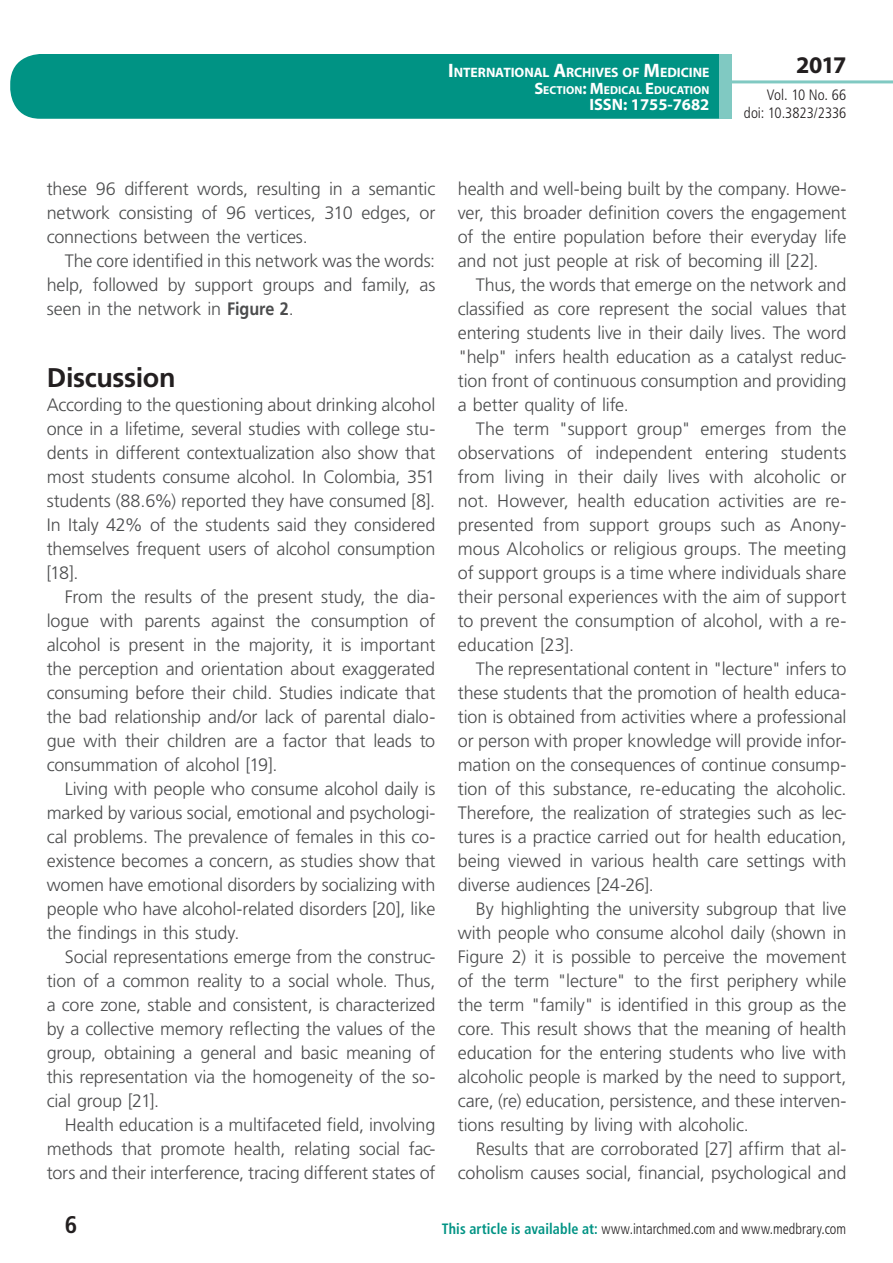
<style>
.page{position:relative;width:893px;height:1263px;background:#fff}
.page>*{position:absolute;margin:0;border:0;box-sizing:border-box;transform-origin:0 0}
.t1{font:700 27px "Frutiger LT Std";letter-spacing:-.015em;color:#231f20}
.t2{font:700 24px "Myriad Pro";color:#231f20}
.t3{font:700 condensed 24px "Frutiger LT Std";color:#231f20}
.t4{font:300 18px/24px "Frutiger LT Std";letter-spacing:-.01em;color:#4b4c4d;text-align:justify}
.t5{font:700 16.5px "Myriad Pro";color:#fff}
.t6{font:300 condensed 15px "Frutiger LT Std";letter-spacing:.005em;color:#231f20;scale:.94 1}
.t7{font:300 condensed 15px/18px "Frutiger LT Std";letter-spacing:.005em;color:#231f20;text-align:right}
.t8{font:700 13.65px "Myriad Pro";letter-spacing:-.005em;color:#fff}
.t9{font:700 11.55px "Myriad Pro";color:#fff}
.s1{font-size:19.5px}
.s2{font-size:16.5px}
.s3{font-weight:700}
.s4{font-weight:700;color:#009384}
</style>
<div class="page">
<div style="left:10px;top:54px;width:775px;height:65px;background:#009384;border-radius:30px"></div>
<div style="left:732px;top:0;width:161px;height:157px;background:#fff"></div>
<hr style="left:730px;top:80px;width:163px;height:3px;background:#80c9c2">
<div style="left:719px;top:54px;width:13px;height:65px;background:#80c9c2"></div>
<p class="t8" style="left:448px;top:64px;width:263px"><span class="s1">I</span>NTERNATIONAL <span class="s1">A</span>RCHIVES OF <span class="s1">M</span>EDICINE</p>
<p class="t9" style="left:534px;top:82px;width:177px"><span class="s2">S</span>ECTION<span class="s2">: M</span>EDICAL <span class="s2">E</span>DUCATION</p>
<p class="t5" style="left:589px;top:94px;width:122px">ISSN: 1755-7682</p>
<h2 class="t2" style="left:796px;top:49px;width:52px">2017</h2>
<p class="t7" style="left:744px;top:86px;width:104px">Vol. 10 No. 66 doi: 10.3823/2336</p>
<p class="t4" style="left:47px;top:177px;width:390px">these 96 different words, resulting in a semantic network consisting of 96 vertices, 310 edges, or connections between the vertices.</p>
<p class="t4" style="left:47px;top:249px;width:390px;text-indent:18px">The core identified in this network was the words: help, followed by support groups and family, as seen in the network in <span class="s3">Figure 2</span>.</p>
<h1 class="t1" style="left:47px;top:362px;width:130px">Discussion</h1>
<p class="t4" style="left:47px;top:393px;width:390px">According to the questioning about drinking alcohol once in a lifetime, several studies with college stu&shy;dents in different contextualization also show that most students consume alcohol. In Colombia, 351 students (88.6%) reported they have consumed [8].<br>In Italy 42% of the students said they considered themselves frequent users of alcohol consumption [18].</p>
<p class="t4" style="left:47px;top:585px;width:390px;text-indent:18px">From the results of the present study, the dia&shy;logue with parents against the consumption of alcohol is present in the majority, it is important the perception and orientation about exaggerated consuming before their child. Studies indicate that the bad relationship and/or lack of parental dialo&shy;gue with their children are a factor that leads to consummation of alcohol [19].</p>
<p class="t4" style="left:47px;top:777px;width:390px;text-indent:18px">Living with people who consume alcohol daily is marked by various social, emotional and psychologi&shy;cal problems. The prevalence of females in this co&shy;existence becomes a concern, as studies show that women have emotional disorders by socializing with people who have alcohol-related disorders [20], like the findings in this study.</p>
<p class="t4" style="left:47px;top:945px;width:390px;text-indent:18px">Social representations emerge from the construc&shy;tion of a common reality to a social whole. Thus, a core zone, stable and consistent, is characterized by a collective memory reflecting the values of the group, obtaining a general and basic meaning of this representation via the homogeneity of the so&shy;cial group [21].</p>
<p class="t4" style="left:47px;top:1113px;width:390px;text-indent:18px">Health education is a multifaceted field, involving methods that promote health, relating social fac&shy;tors and their interference, tracing different states of</p>
<p class="t4" style="left:458px;top:177px;width:390px">health and well-being built by the company. Howe&shy;ver, this broader definition covers the engagement of the entire population before their everyday life and not just people at risk of becoming ill [22].</p>
<p class="t4" style="left:458px;top:273px;width:390px;text-indent:18px">Thus, the words that emerge on the network and classified as core represent the social values that entering students live in their daily lives. The word "help" infers health education as a catalyst reduc&shy;tion front of continuous consumption and providing a better quality of life.</p>
<p class="t4" style="left:458px;top:417px;width:390px;text-indent:18px">The term "support group" emerges from the observations of independent entering students from living in their daily lives with alcoholic or not. However, health education activities are re&shy;presented from support groups such as Anony&shy;mous Alcoholics or religious groups. The meeting of support groups is a time where individuals share their personal experiences with the aim of support to prevent the consumption of alcohol, with a re&shy;education [23].</p>
<p class="t4" style="left:458px;top:657px;width:390px;text-indent:18px">The representational content in "lecture" infers to these students that the promotion of health educa&shy;tion is obtained from activities where a professional or person with proper knowledge will provide infor&shy;mation on the consequences of continue consump&shy;tion of this substance, re-educating the alcoholic.<br>Therefore, the realization of strategies such as lec&shy;tures is a practice carried out for health education, being viewed in various health care settings with diverse audiences [24-26].</p>
<p class="t4" style="left:458px;top:896px;width:390px;text-indent:18px">By highlighting the university subgroup that live with people who consume alcohol daily (shown in Figure 2) it is possible to perceive the movement of the term "lecture" to the first periphery while the term "family" is identified in this group as the core. This result shows that the meaning of health education for the entering students who live with alcoholic people is marked by the need to support, care, (re) education, persistence, and these interven&shy;tions resulting by living with alcoholic.</p>
<p class="t4" style="left:458px;top:1136px;width:390px;text-align:right">Results that are corroborated [27] affirm that al&shy;coholism causes social, financial, psychological and</p>
<h2 class="t3" style="left:65px;top:1210px;width:14px">6</h2>
<p class="t6" style="left:442px;top:1220px;width:432px"><span class="s4">This article is available at:</span> www.intarchmed.com and www.medbrary.com</p>
</div>
